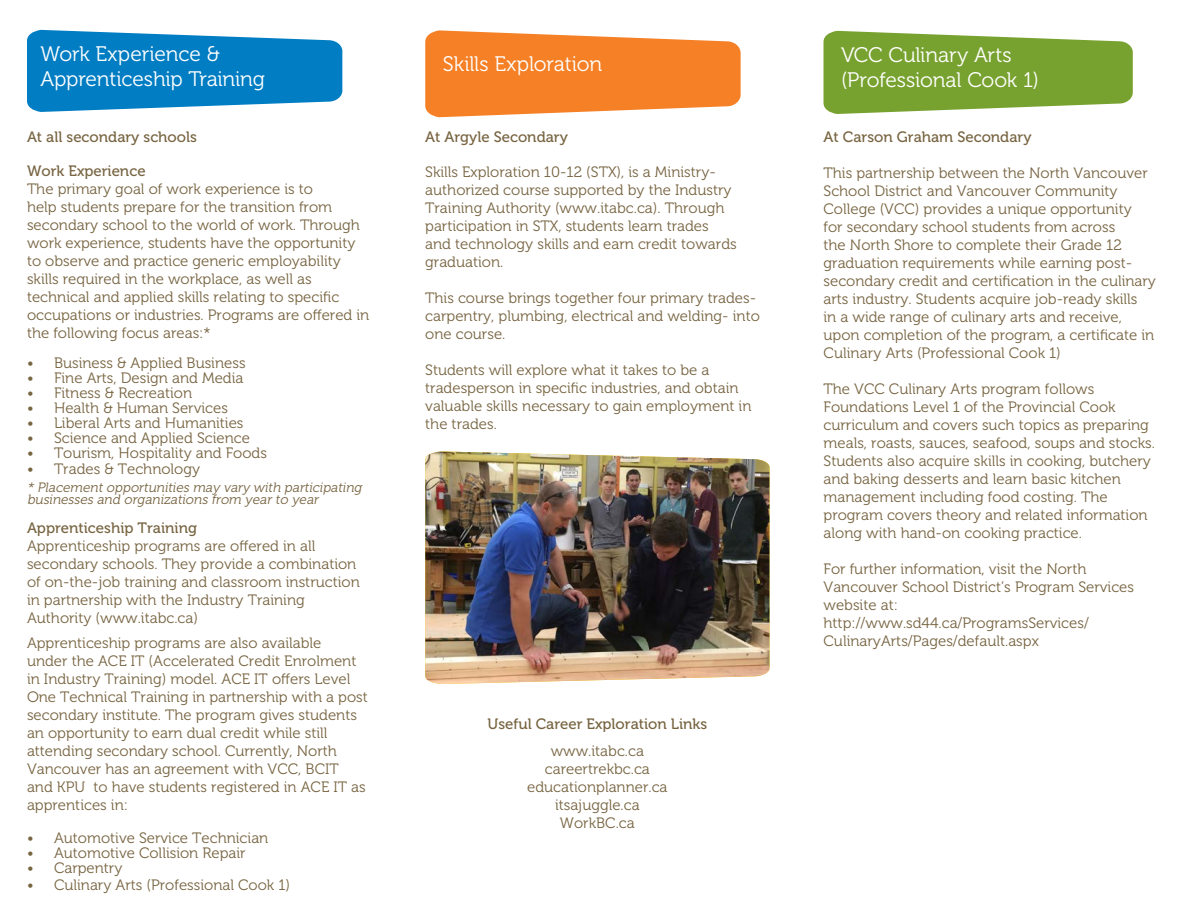
<style>
.page{position:relative;width:1188px;height:918px;background:#fff}
.page>*{position:absolute;margin:0;border:0;box-sizing:border-box;transform-origin:0 0}
.t1{font:21px/25.2px "Museo 300";letter-spacing:-.01em;color:#fff}
.t2{font:15px/18px "Museo 300";color:#776441}
.t3{font:15px "Museo 500";color:#776441}
.t4{font:italic 13.5px/12px "Museo 300";color:#776441}
</style>
<div class="page">
<svg style="left:27px;top:30px;width:315px;height:82px;background:#208dca"></svg>
<svg style="left:425px;top:30px;width:316px;height:87px;background:#f69142"></svg>
<svg style="left:824px;top:31px;width:309px;height:83px;background:#89ad49"></svg>
<img style="left:425px;top:451px;width:345px;height:233px">
<h1 class="t1" style="left:40px;top:41px;width:226px">Work Experience &amp;<br>Apprenticeship Training</h1>
<h1 class="t1" style="left:443px;top:51px;width:161px">Skills Exploration</h1>
<h1 class="t1" style="left:841px;top:43px;width:200px">VCC Culinary Arts (Professional Cook 1)</h1>
<p class="t3" style="left:27px;top:128px;width:171px">At all secondary schools</p>
<p class="t3" style="left:27px;top:162px;width:120px">Work Experience</p>
<p class="t2" style="left:27px;top:180px;width:344px">The primary goal of work experience is to<br>help students prepare for the transition from secondary school to the world of work. Through work experience, students have the opportunity to observe and practice generic employability skills required in the workplace, as well as technical and applied skills relating to specific occupations or industries. Programs are offered in the following focus areas:*</p>
<p class="t2" style="left:27px;top:355px;width:220px">• Business &amp; Applied Business</p>
<p class="t2" style="left:27px;top:370px;width:218px">• Fine Arts, Design and Media</p>
<p class="t2" style="left:27px;top:385px;width:167px">• Fitness &amp; Recreation</p>
<p class="t2" style="left:27px;top:400px;width:203px">• Health &amp; Human Services</p>
<p class="t2" style="left:27px;top:415px;width:218px">• Liberal Arts and Humanities</p>
<p class="t2" style="left:27px;top:430px;width:224px">• Science and Applied Science</p>
<p class="t2" style="left:27px;top:445px;width:242px">• Tourism, Hospitality and Foods</p>
<p class="t2" style="left:27px;top:460px;width:175px">• Trades &amp; Technology</p>
<p class="t4" style="left:27px;top:482px;width:339px">* Placement opportunities may vary with participating businesses and organizations from year to year</p>
<p class="t3" style="left:27px;top:519px;width:172px">Apprenticeship Training</p>
<p class="t2" style="left:27px;top:537px;width:334px">Apprenticeship programs are offered in all secondary schools. They provide a combination of on-the-job training and classroom instruction in partnership with the Industry Training Authority (www.itabc.ca)</p>
<p class="t2" style="left:27px;top:634px;width:342px">Apprenticeship programs are also available<br>under the ACE IT (Accelerated Credit Enrolment in Industry Training) model. ACE IT offers Level One Technical Training in partnership with a post secondary institute. The program gives students an opportunity to earn dual credit while still attending secondary school. Currently, North Vancouver has an agreement with VCC, BCIT and KPU to have students registered in ACE IT as apprentices in:</p>
<p class="t2" style="left:27px;top:829px;width:243px">• Automotive Service Technician</p>
<p class="t2" style="left:27px;top:844px;width:220px">• Automotive Collision Repair</p>
<p class="t2" style="left:27px;top:859px;width:97px">• Carpentry</p>
<p class="t2" style="left:27px;top:876px;width:265px">• Culinary Arts (Professional Cook 1)</p>
<p class="t3" style="left:425px;top:128px;width:144px">At Argyle Secondary</p>
<p class="t2" style="left:425px;top:163px;width:313px">Skills Exploration 10-12 (STX), is a Ministry&shy;authorized course supported by the Industry Training Authority (www.itabc.ca). Through participation in STX, students learn trades and technology skills and earn credit towards graduation.</p>
<p class="t2" style="left:425px;top:289px;width:336px">This course brings together four primary trades&shy;carpentry, plumbing, electrical and welding- into one course.</p>
<p class="t2" style="left:425px;top:361px;width:328px">Students will explore what it takes to be a tradesperson in specific industries, and obtain valuable skills necessary to gain employment in the trades.</p>
<p class="t3" style="left:487px;top:716px;width:221px">Useful Career Exploration Links</p>
<p class="t2" style="left:527px;top:742px;width:142px;text-align:center">www.itabc.ca careertrekbc.ca educationplanner.ca itsajuggle.ca<br>WorkBC.ca</p>
<p class="t3" style="left:824px;top:128px;width:209px">At Carson Graham Secondary</p>
<p class="t2" style="left:824px;top:164px;width:334px">This partnership between the North Vancouver School District and Vancouver Community College (VCC) provides a unique opportunity<br>for secondary school students from across<br>the North Shore to complete their Grade 12 graduation requirements while earning post&shy;secondary credit and certification in the culinary arts industry. Students acquire job-ready skills<br>in a wide range of culinary arts and receive, upon completion of the program, a certificate in Culinary Arts (Professional Cook 1)</p>
<p class="t2" style="left:824px;top:380px;width:333px">The VCC Culinary Arts program follows Foundations Level 1 of the Provincial Cook curriculum and covers such topics as preparing meals, roasts, sauces, seafood, soups and stocks.<br>Students also acquire skills in cooking, butchery and baking desserts and learn basic kitchen management including food costing. The program covers theory and related information along with hand-on cooking practice.</p>
<p class="t2" style="left:824px;top:560px;width:312px">For further information, visit the North Vancouver School District’s Program Services website at: http://www.sd44.ca/ProgramsServices/ CulinaryArts/Pages/default.aspx</p>
</div>
